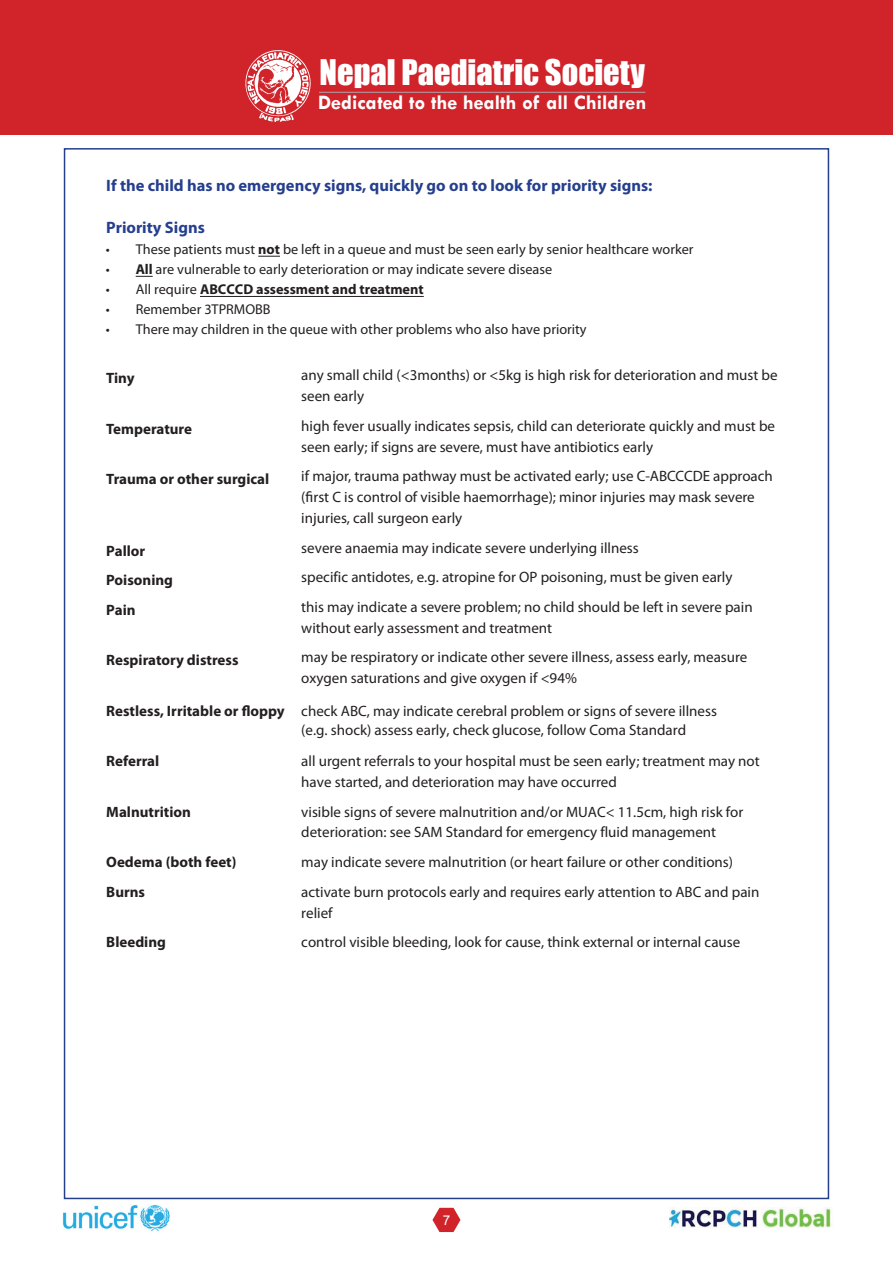
<style>
.page{position:relative;width:893px;height:1263px;background:#fff}
.page>*{position:absolute;margin:0;border:0;box-sizing:border-box;transform-origin:0 0}
.t1{font:32.4px "Impact";color:#fff}
.t2{font:700 20.7px "Tw Cen";color:#fff}
.t3{font:700 16.5px "Myriad Pro";color:#253f8e}
.t4{font:15px/21px "Myriad Pro";color:#231f20}
.t5{font:700 15px/29.5px "Myriad Pro";color:#231f20}
.t6{font:14.25px "Myriad Pro";color:#231f20}
.t7{font:700 14.25px "Myriad Pro";color:#231f20}
.t8{font:13.5px "Arial";color:#fff}
.s1{font-weight:700}
.s2{font-weight:400}
</style>
<div class="page">
<svg style="left:432px;top:1208px;width:28px;height:24px"></svg>
<img style="left:670px;top:1208px;width:164px;height:19px">
<div style="left:0;top:0;width:893px;height:134px;background:#d1232a"></div>
<img style="left:245px;top:50px;width:66px;height:72px">
<hr style="left:319px;top:92px;width:326px;height:1px;background:#a8a9ad">
<img style="left:62px;top:1205px;width:108px;height:27px">
<hr style="left:200px;top:296px;width:224px;height:1px;background:#231f20">
<svg style="left:136px;top:276px;width:17px;height:1px"></svg>
<svg style="left:258px;top:256px;width:22px;height:1px"></svg>
<h1 class="t1" style="left:320px;top:47px;width:327px">Nepal Paediatric Society</h1>
<h2 class="t2" style="left:318px;top:90px;width:330px">Dedicated to the health of all Children</h2>
<p class="t3" style="left:106px;top:175px;width:548px">If the child has no emergency signs, quickly go on to look for priority signs:</p>
<p class="t3" style="left:106px;top:217px;width:100px">Priority Signs</p>
<p class="t6" style="left:106px;top:240px;width:589px">• These patients must <span class="s1">not</span> be left in a queue and must be seen early by senior healthcare worker</p>
<p class="t6" style="left:106px;top:260px;width:448px">• <span class="s1">All</span> are vulnerable to early deterioration or may indicate severe disease</p>
<p class="t7" style="left:106px;top:280px;width:319px"><span class="s2">• All require</span> ABCCCD assessment and treatment</p>
<p class="t6" style="left:106px;top:300px;width:166px">• Remember 3TPRMOBB</p>
<p class="t6" style="left:106px;top:320px;width:482px">• There may children in the queue with other problems who also have priority</p>
<p class="t5" style="left:106px;top:363px;width:30px">Tiny</p>
<p class="t5" style="left:106px;top:413px;width:87px">Temperature</p>
<p class="t5" style="left:106px;top:464px;width:165px">Trauma or other surgical</p>
<p class="t4" style="left:301px;top:364px;width:478px">any small child (&lt;3months) or &lt;5kg is high risk for deterioration and must be seen early</p>
<p class="t4" style="left:301px;top:415px;width:475px">high fever usually indicates sepsis, child can deteriorate quickly and must be seen early; if signs are severe, must have antibiotics early</p>
<p class="t4" style="left:301px;top:465px;width:473px">if major, trauma pathway must be activated early; use C-ABCCCDE approach (first C is control of visible haemorrhage); minor injuries may mask severe injuries, call surgeon early</p>
<p class="t4" style="left:301px;top:533px;width:453px;line-height:29.5px">severe anaemia may indicate severe underlying illness<br>specific antidotes, e.g. atropine for OP poisoning, must be given early this may indicate a severe problem; no child should be left in severe pain</p>
<p class="t4" style="left:301px;top:613px;width:448px;line-height:29.5px">without early assessment and treatment<br>may be respiratory or indicate other severe illness, assess early, measure</p>
<p class="t4" style="left:106px;top:662px;width:612px;line-height:32.5px;text-indent:195px">oxygen saturations and give oxygen if &lt;94%<br><span class="s1">Restless, Irritable or floppy</span> check ABC, may indicate cerebral problem or signs of severe illness</p>
<p class="t4" style="left:301px;top:719px;width:386px">(e.g. shock) assess early, check glucose, follow Coma Standard</p>
<p class="t5" style="left:106px;top:746px;width:54px">Referral</p>
<p class="t5" style="left:106px;top:796px;width:86px">Malnutrition</p>
<p class="t5" style="left:106px;top:847px;width:132px">Oedema (both feet)<br>Burns</p>
<p class="t5" style="left:106px;top:927px;width:61px">Bleeding</p>
<p class="t5" style="left:106px;top:535px;width:68px">Pallor<br>Poisoning<br>Pain</p>
<p class="t5" style="left:106px;top:645px;width:134px">Respiratory distress</p>
<p class="t4" style="left:301px;top:750px;width:460px">all urgent referrals to your hospital must be seen early; treatment may not have started, and deterioration may have occurred</p>
<p class="t4" style="left:301px;top:802px;width:444px;line-height:19.8px">visible signs of severe malnutrition and/or MUAC&lt; 11.5cm, high risk for deterioration: see SAM Standard for emergency fluid management</p>
<p class="t4" style="left:301px;top:847px;width:460px;line-height:29.5px">may indicate severe malnutrition (or heart failure or other conditions) activate burn protocols early and requires early attention to ABC and pain</p>
<p class="t4" style="left:301px;top:898px;width:440px;line-height:29.5px">relief<br>control visible bleeding, look for cause, think external or internal cause</p>
<p class="t8" style="left:443px;top:1211px;width:9px">7</p>
</div>
